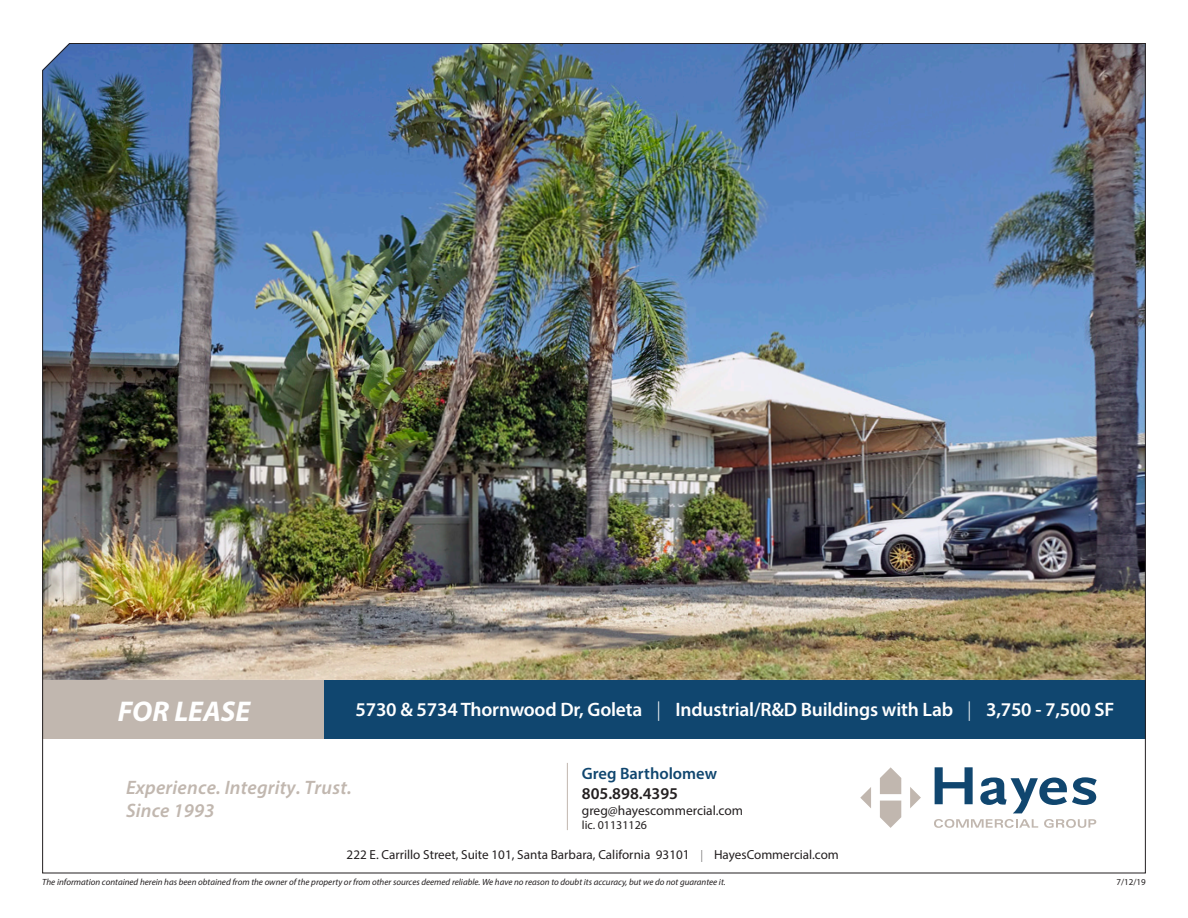
<style>
.page{position:relative;width:1188px;height:918px;background:#fff}
.page>*{position:absolute;margin:0;border:0;box-sizing:border-box;transform-origin:0 0}
.t1{font:italic 700 28.65px "Myriad Pro";color:#fff}
.t2{font:600 19.5px "Myriad Pro";letter-spacing:-.01em;color:#fff}
.t3{font:italic 600 19.5px/23.4px "Myriad Pro";letter-spacing:.01em;color:#c1b7af}
.t4{font:600 16.5px "Myriad Pro";color:#10466f}
.t5{font:600 16.5px "Myriad Pro";color:#231f20}
.t6{font:13.5px "Myriad Pro";color:#231f20}
.t7{font:13.2px "Myriad Pro";color:#231f20}
.t8{font:12px "Myriad Pro";color:#231f20}
.t9{font:italic 9px "Myriad Pro";color:#231f20}
.t10{font:9px "Myriad Pro";color:#231f20}
.s1{font-size:13.5px}
.s2{font-size:12px}
</style>
<div class="page">
<img style="left:42px;top:43px;width:1104px;height:831px">
<hr style="left:567px;top:763px;width:1px;height:67px;background:#c1b7af">
<p class="t1" style="left:118px;top:692px;width:134px">FOR LEASE</p>
<p class="t2" style="left:356px;top:697px;width:760px">5730 &amp; 5734 Thornwood Dr, Goleta | Industrial/R&amp;D Buildings with Lab | 3,750 - 7,500 SF</p>
<h2 class="t3" style="left:126px;top:775px;width:227px">Experience. Integrity. Trust.<br>Since 1993</h2>
<h3 class="t4" style="left:582px;top:763px;width:137px">Greg Bartholomew</h3>
<h3 class="t5" style="left:582px;top:783px;width:98px">805.898.4395</h3>
<h3 class="t6" style="left:582px;top:802px;width:163px">greg@hayescommercial.com</h3>
<h3 class="t8" style="left:582px;top:818px;width:67px">lic. 01131126</h3>
<h3 class="t7" style="left:347px;top:847px;width:494px">222 E. Carrillo Street, Suite 101, Santa Barbara, California 9310<span class="s1">1</span> <span class="s2">|</span> HayesCommercial.com</h3>
<p class="t9" style="left:42px;top:876px;width:685px">The information contained herein has been obtained from the owner of the property or from other sources deemed reliable. We have no reason to doubt its accuracy, but we do not guarantee it.</p>
<p class="t10" style="left:1116px;top:876px;width:31px">7/12/19</p>
</div>
